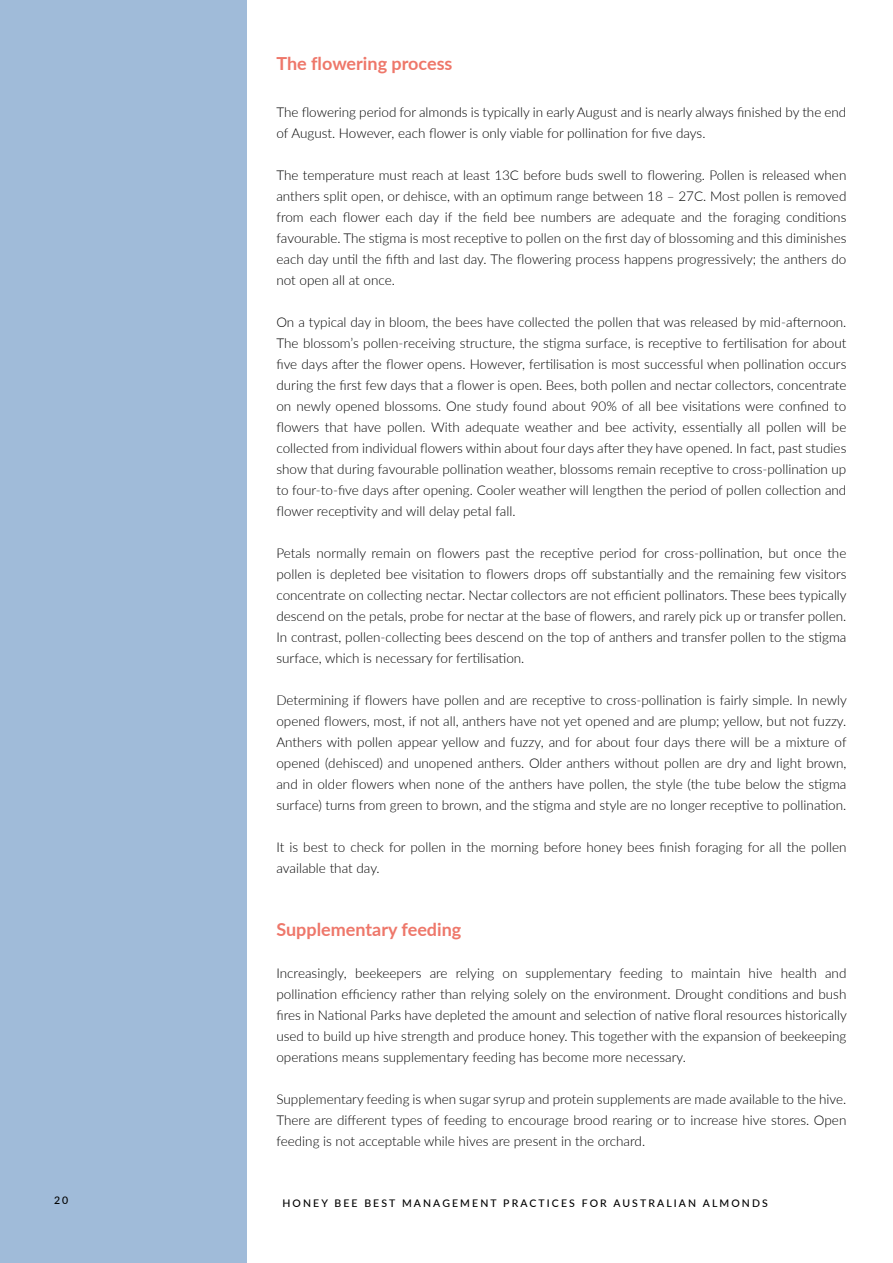
<style>
.page{position:relative;width:893px;height:1263px;background:#fff}
.page>*{position:absolute;margin:0;border:0;box-sizing:border-box;transform-origin:0 0}
.t1{font:700 18px "Lato";color:#ee776a}
.t2{font:300 13.5px/21px "Lato";color:#000;text-align:justify}
.t3{font:500 10.5px "Lato";letter-spacing:.2em;color:#000}
</style>
<div class="page">
<div style="left:0;top:0;width:246px;height:1263px;background:#a0bbd9"></div>
<h1 class="t1" style="left:276px;top:51px;width:178px">The flowering process</h1>
<p class="t2" style="left:276px;top:101px;width:571px">The flowering period for almonds is typically in early August and is nearly always finished by the end of August. However, each flower is only viable for pollination for five days.</p>
<p class="t2" style="left:276px;top:164px;width:571px">The temperature must reach at least 13C before buds swell to flowering. Pollen is released when anthers split open, or dehisce, with an optimum range between 18 – 27C. Most pollen is removed from each flower each day if the field bee numbers are adequate and the foraging conditions favourable. The stigma is most receptive to pollen on the first day of blossoming and this diminishes each day until the fifth and last day. The flowering process happens progressively; the anthers do not open all at once.</p>
<p class="t2" style="left:276px;top:311px;width:571px">On a typical day in bloom, the bees have collected the pollen that was released by mid-afternoon.<br>The blossom’s pollen-receiving structure, the stigma surface, is receptive to fertilisation for about five days after the flower opens. However, fertilisation is most successful when pollination occurs during the first few days that a flower is open. Bees, both pollen and nectar collectors, concentrate on newly opened blossoms. One study found about 90% of all bee visitations were confined to flowers that have pollen. With adequate weather and bee activity, essentially all pollen will be collected from individual flowers within about four days after they have opened. In fact, past studies show that during favourable pollination weather, blossoms remain receptive to cross-pollination up to four-to-five days after opening. Cooler weather will lengthen the period of pollen collection and flower receptivity and will delay petal fall.</p>
<p class="t2" style="left:276px;top:542px;width:572px">Petals normally remain on flowers past the receptive period for cross-pollination, but once the pollen is depleted bee visitation to flowers drops off substantially and the remaining few visitors concentrate on collecting nectar. Nectar collectors are not efficient pollinators. These bees typically descend on the petals, probe for nectar at the base of flowers, and rarely pick up or transfer pollen.<br>In contrast, pollen-collecting bees descend on the top of anthers and transfer pollen to the stigma surface, which is necessary for fertilisation.</p>
<p class="t2" style="left:276px;top:689px;width:572px">Determining if flowers have pollen and are receptive to cross-pollination is fairly simple. In newly opened flowers, most, if not all, anthers have not yet opened and are plump; yellow, but not fuzzy.<br>Anthers with pollen appear yellow and fuzzy, and for about four days there will be a mixture of opened (dehisced) and unopened anthers. Older anthers without pollen are dry and light brown, and in older flowers when none of the anthers have pollen, the style (the tube below the stigma surface) turns from green to brown, and the stigma and style are no longer receptive to pollination.</p>
<p class="t2" style="left:276px;top:836px;width:571px">It is best to check for pollen in the morning before honey bees finish foraging for all the pollen available that day.</p>
<h1 class="t1" style="left:276px;top:916px;width:186px">Supplementary feeding</h1>
<p class="t2" style="left:276px;top:962px;width:572px">Increasingly, beekeepers are relying on supplementary feeding to maintain hive health and pollination efficiency rather than relying solely on the environment. Drought conditions and bush fires in National Parks have depleted the amount and selection of native floral resources historically used to build up hive strength and produce honey. This together with the expansion of beekeeping operations means supplementary feeding has become more necessary.</p>
<p class="t2" style="left:276px;top:1088px;width:571px">Supplementary feeding is when sugar syrup and protein supplements are made available to the hive.<br>There are different types of feeding to encourage brood rearing or to increase hive stores. Open feeding is not acceptable while hives are present in the orchard.</p>
<p class="t3" style="left:54px;top:1193px;width:16px">20</p>
<p class="t3" style="left:282px;top:1195px;width:487px">HONEY BEE BEST MANAGEMENT PRACTICES FOR AUSTRALIAN ALMONDS</p>
</div>
